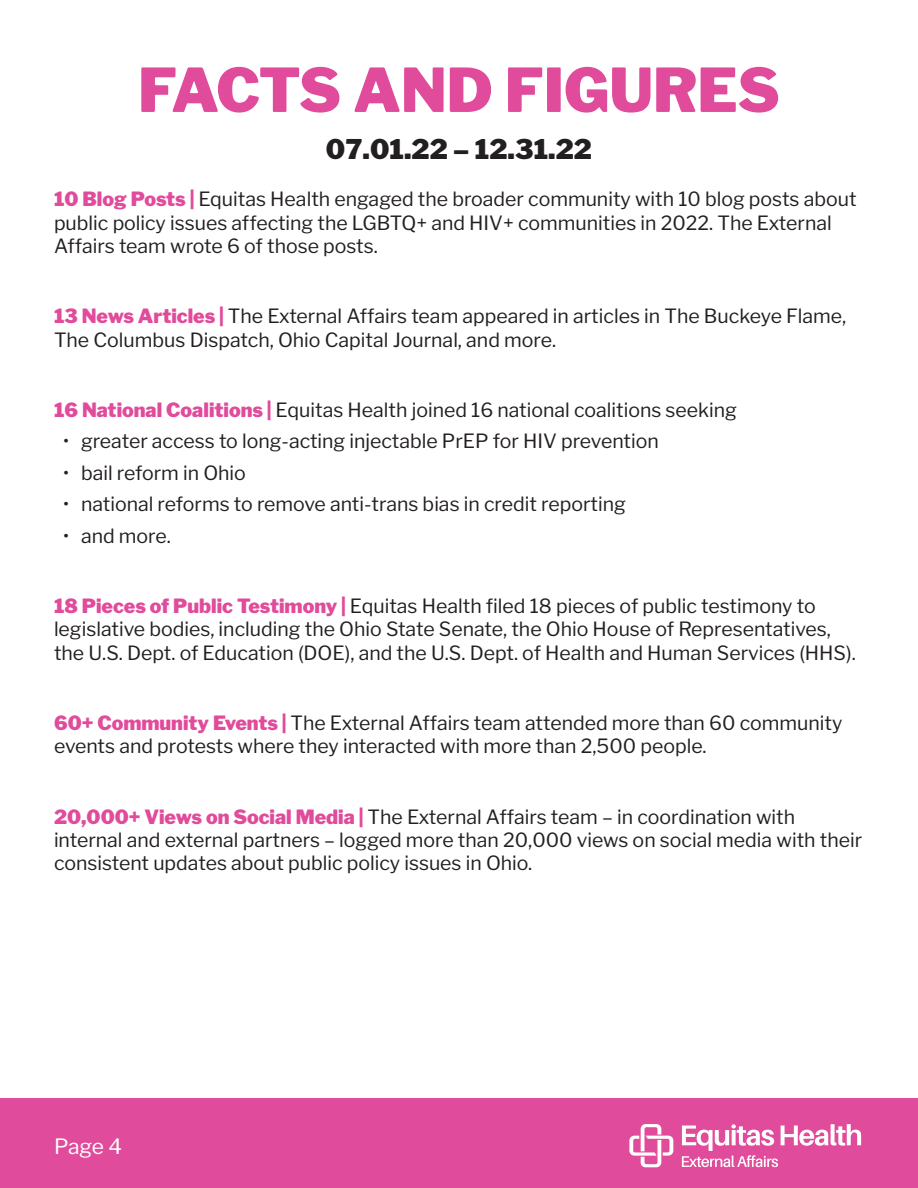
<style>
.page{position:relative;width:918px;height:1188px;background:#fff}
.page>*{position:absolute;margin:0;border:0;box-sizing:border-box;transform-origin:0 0}
.t1{font:900 60px "Libre Franklin";color:#e14b9b}
.t2{font:900 27px "Libre Franklin";color:#231f20}
.t3{font:21px "Libre Franklin";color:#fff}
.t4{font:19.5px/23.4px "Libre Franklin";color:#231f20}
.s1{font-weight:900;color:#e14b9b}
</style>
<div class="page">
<div style="left:0;top:1098px;width:918px;height:90px;background:#e14b9b"></div>
<svg style="left:629px;top:1124px;width:44px;height:43px"></svg>
<svg style="left:682px;top:1124px;width:179px;height:43px"></svg>
<p class="t1" style="left:138px;top:43px;width:643px">FACTS AND FIGURES</p>
<p class="t2" style="left:326px;top:128px;width:268px">07.01.22 – 12.31.22</p>
<p class="t4" style="left:54px;top:186px;width:804px"><span class="s1">10 Blog Posts |</span> Equitas Health engaged the broader community with 10 blog posts about public policy issues affecting the LGBTQ+ and HIV+ communities in 2022. The External<br>Affairs team wrote 6 of those posts.</p>
<p class="t4" style="left:54px;top:303px;width:794px"><span class="s1">13 News Articles |</span> The External Affairs team appeared in articles in The Buckeye Flame,<br>The Columbus Dispatch, Ohio Capital Journal, and more.</p>
<p class="t4" style="left:54px;top:396px;width:685px"><span class="s1">16 National Coalitions |</span> Equitas Health joined 16 national coalitions seeking</p>
<p class="t4" style="left:63px;top:428px;width:597px">• greater access to long-acting injectable PrEP for HIV prevention</p>
<p class="t4" style="left:63px;top:459px;width:184px">• bail reform in Ohio</p>
<p class="t4" style="left:63px;top:491px;width:564px">• national reforms to remove anti-trans bias in credit reporting</p>
<p class="t4" style="left:63px;top:522px;width:109px">• and more.</p>
<p class="t4" style="left:54px;top:592px;width:803px"><span class="s1">18 Pieces of Public Testimony |</span> Equitas Health filed 18 pieces of public testimony to legislative bodies, including the Ohio State Senate, the Ohio House of Representatives, the U.S. Dept. of Education (DOE), and the U.S. Dept. of Health and Human Services (HHS).</p>
<p class="t4" style="left:54px;top:709px;width:790px"><span class="s1">60+ Community Events |</span> The External Affairs team attended more than 60 community events and protests where they interacted with more than 2,500 people.</p>
<p class="t4" style="left:54px;top:803px;width:810px"><span class="s1">20,000+ Views on Social Media |</span> The External Affairs team – in coordination with internal and external partners – logged more than 20,000 views on social media with their consistent updates about public policy issues in Ohio.</p>
<p class="t3" style="left:54px;top:1130px;width:70px">Page 4</p>
</div>
